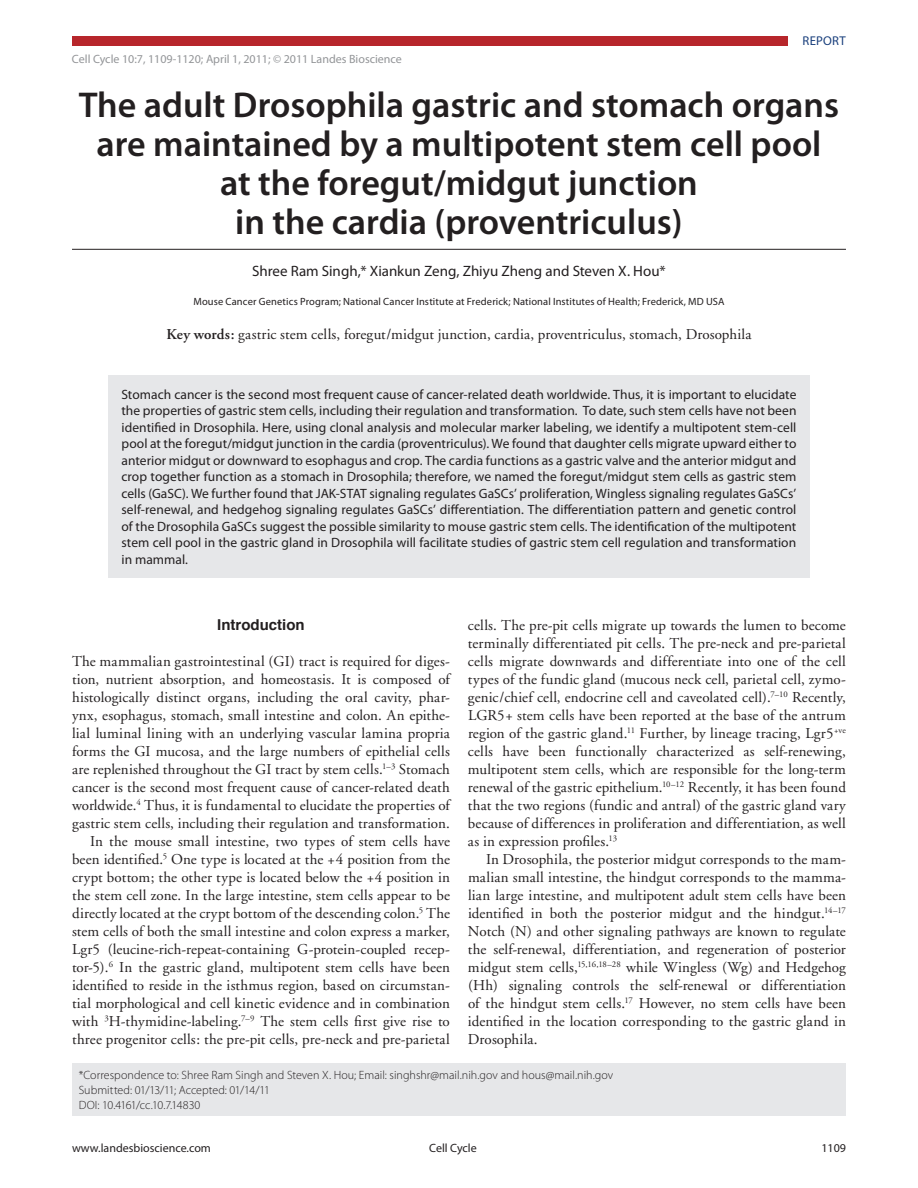
<style>
.page{position:relative;width:918px;height:1188px;background:#fff}
.page>*{position:absolute;margin:0;border:0;box-sizing:border-box;transform-origin:0 0}
.t1{font:600 36px/39px "Myriad Pro";color:#231f20;text-align:center}
.t2{font:15px/18px "Adobe Garamond";letter-spacing:.01em;color:#231f20;text-align:justify}
.t3{font:15px "Myriad Pro";letter-spacing:-.005em;color:#231f20}
.t4{font:700 15px "Helvetica";color:#231f20}
.t5{font:13.5px/16.5px "Myriad Pro";letter-spacing:.005em;color:#231f20;text-align:justify}
.t6{font:12.75px "Myriad Pro";letter-spacing:.02em;color:#193f7c}
.t7{font:300 12px/15px "Myriad Pro";color:#231f20}
.t8{font:12px "Myriad Pro";color:#939598}
.t9{font:12px "Myriad Pro";color:#231f20}
.t10{font:10.5px "Myriad Pro";letter-spacing:.01em;color:#231f20}
.s1{font-weight:600}
</style>
<div class="page">
<div style="left:72px;top:36px;width:716px;height:10px;background:#b7262b"></div>
<div style="left:72px;top:1063px;width:774px;height:53px;background:#e6e7e9"></div>
<div style="left:108px;top:375px;width:702px;height:202px;background:#e6e7e9"></div>
<hr style="left:72px;top:249px;width:774px;height:1px;background:#231f20">
<p class="t8" style="left:72px;top:52px;width:331px">Cell Cycle 10:7, 1109-1120; April 1, 2011; © 2011 Landes Bioscience</p>
<p class="t6" style="left:803px;top:33px;width:45px">report</p>
<h1 class="t1" style="left:79px;top:85px;width:762px">The adult Drosophila gastric and stomach organs are maintained by a multipotent stem cell pool at the foregut/midgut junction<br>in the cardia (proventriculus)</h1>
<p class="t3" style="left:252px;top:262px;width:415px">Shree Ram Singh,* Xiankun Zeng, Zhiyu Zheng and Steven X. Hou*</p>
<p class="t10" style="left:193px;top:295px;width:533px">Mouse Cancer Genetics Program; National Cancer Institute at Frederick; National Institutes of Health; Frederick, MD USA</p>
<p class="t2" style="left:166px;top:326px;width:586px"><span class="s1">Key words:</span> gastric stem cells, foregut/midgut junction, cardia, proventriculus, stomach, Drosophila</p>
<p class="t5" style="left:122px;top:386px;width:677px">Stomach cancer is the second most frequent cause of cancer-related death worldwide. Thus, it is important to elucidate the properties of gastric stem cells, including their regulation and transformation. To date, such stem cells have not been identified in Drosophila. Here, using clonal analysis and molecular marker labeling, we identify a multipotent stem-cell pool at the foregut/midgut junction in the cardia (proventriculus). We found that daughter cells migrate upward either to anterior midgut or downward to esophagus and crop. The cardia functions as a gastric valve and the anterior midgut and crop together function as a stomach in Drosophila; therefore, we named the foregut/midgut stem cells as gastric stem cells (GaSC). We further found that JAK-STAT signaling regulates GaSCs’ proliferation, Wingless signaling regulates GaSCs’ self-renewal, and hedgehog signaling regulates GaSCs’ differentiation. The differentiation pattern and genetic control of the Drosophila GaSCs suggest the possible similarity to mouse gastric stem cells. The identification of the multipotent stem cell pool in the gastric gland in Drosophila will facilitate studies of gastric stem cell regulation and transformation in mammal.</p>
<p class="t4" style="left:217px;top:613px;width:89px">Introduction</p>
<p class="t2" style="left:72px;top:653px;width:380px;text-align:right">The mammalian gastrointestinal (GI) tract is required for diges&shy;tion, nutrient absorption, and homeostasis. It is composed of histologically distinct organs, including the oral cavity, phar&shy;ynx, esophagus, stomach, small intestine and colon. An epithe&shy;lial luminal lining with an underlying vascular lamina propria forms the GI mucosa, and the large numbers of epithelial cells are replenished throughout the GI tract by stem cells.<sup>1–3</sup> Stomach cancer is the second most frequent cause of cancer-related death worldwide.<sup>4</sup> Thus, it is fundamental to elucidate the properties of gastric stem cells, including their regulation and transformation.<br>In the mouse small intestine, two types of stem cells have been identified.<sup>5</sup> One type is located at the +4 position from the crypt bottom; the other type is located below the +4 position in the stem cell zone. In the large intestine, stem cells appear to be directly located at the crypt bottom of the descending colon.<sup>5</sup> The stem cells of both the small intestine and colon express a marker, Lgr5 (leucine-rich-repeat-containing G-protein-coupled recep&shy;tor-5).<sup>6</sup> In the gastric gland, multipotent stem cells have been identified to reside in the isthmus region, based on circumstan&shy;tial morphological and cell kinetic evidence and in combination with <sup>3</sup>H-thymidine-labeling.<sup>7–9</sup> The stem cells first give rise to three progenitor cells: the pre-pit cells, pre-neck and pre-parietal</p>
<p class="t2" style="left:468px;top:617px;width:380px">cells. The pre-pit cells migrate up towards the lumen to become terminally differentiated pit cells. The pre-neck and pre-parietal cells migrate downwards and differentiate into one of the cell types of the fundic gland (mucous neck cell, parietal cell, zymo&shy;genic/chief cell, endocrine cell and caveolated cell).<sup>7–10</sup> Recently, LGR5+ stem cells have been reported at the base of the antrum region of the gastric gland.<sup>11</sup> Further, by lineage tracing, Lgr5<sup>+ve </sup>cells have been functionally characterized as self-renewing, multipotent stem cells, which are responsible for the long-term renewal of the gastric epithelium.<sup>10–12</sup> Recently, it has been found that the two regions (fundic and antral) of the gastric gland vary because of differences in proliferation and differentiation, as well as in expression profiles.<sup>13</sup></p>
<p class="t2" style="left:468px;top:851px;width:379px;text-indent:18px">In Drosophila, the posterior midgut corresponds to the mam&shy;malian small intestine, the hindgut corresponds to the mamma&shy;lian large intestine, and multipotent adult stem cells have been identified in both the posterior midgut and the hindgut.<sup>14–17<br></sup>Notch (N) and other signaling pathways are known to regulate the self-renewal, differentiation, and regeneration of posterior midgut stem cells,<sup>15,16,18–28</sup> while Wingless (Wg) and Hedgehog (Hh) signaling controls the self-renewal or differentiation of the hindgut stem cells.<sup>17</sup> However, no stem cells have been identified in the location corresponding to the gastric gland in Drosophila.</p>
<p class="t7" style="left:79px;top:1068px;width:536px">*Correspondence to: Shree Ram Singh and Steven X. Hou; Email: singhshr@mail.nih.gov and hous@mail.nih.gov<br>Submitted: 01/13/11; Accepted: 01/14/11<br>DOI: 10.4161/cc.10.7.14830</p>
<p class="t9" style="left:72px;top:1141px;width:140px">www.landesbioscience.com</p>
<p class="t9" style="left:429px;top:1141px;width:49px">Cell Cycle</p>
<p class="t9" style="left:821px;top:1141px;width:26px">1109</p>
</div>
